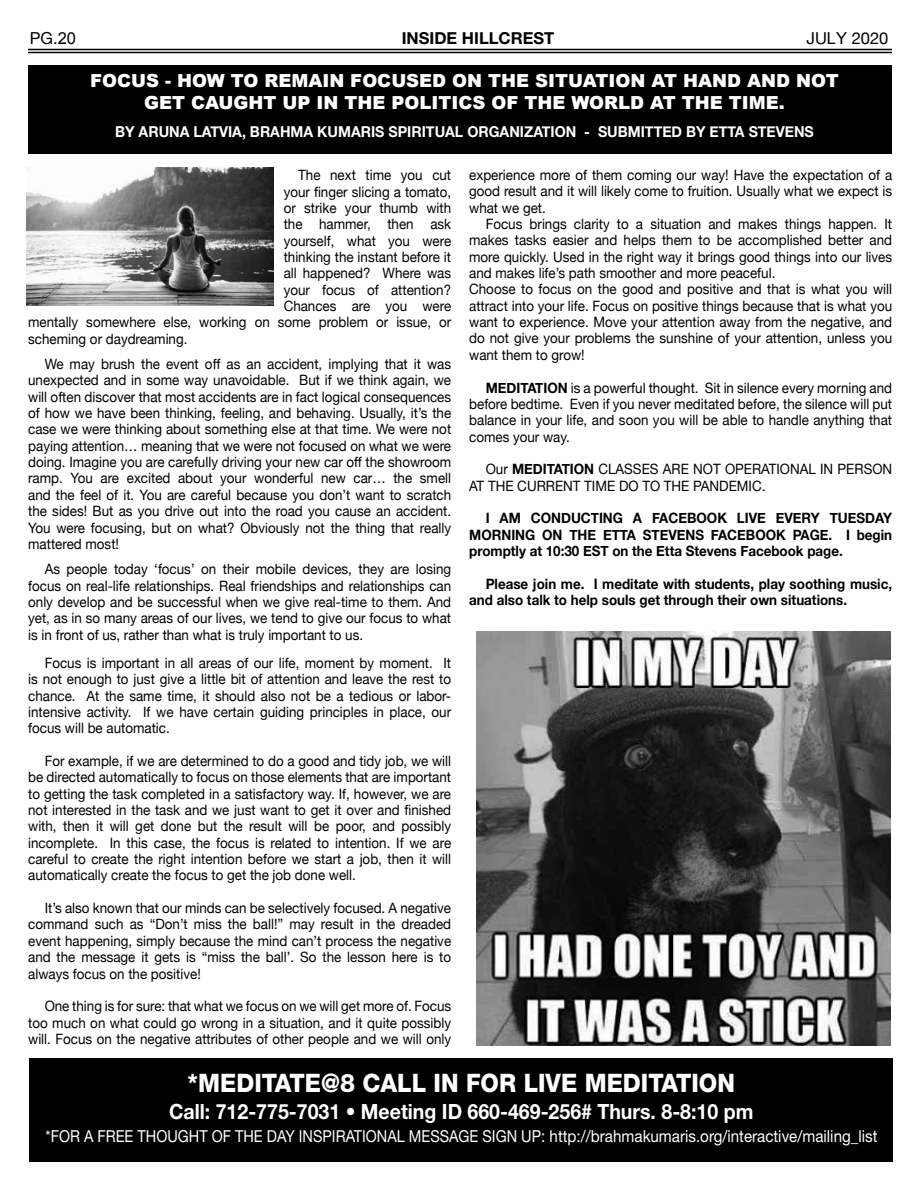
<style>
.page{position:relative;width:918px;height:1188px;background:#fff}
.page>*{position:absolute;margin:0;border:0;box-sizing:border-box;transform-origin:0 0}
.t1{font:800 25.5px "Helvetica Neue LT Std";color:#fff;scale:.93 1}
.t2{font:700 21px "Helvetica Neue LT Std";color:#fff;scale:.93 1}
.t3{font:900 18px/21.6px "Arial";color:#fff;text-align:center}
.t4{font:16.5px "Helvetica Neue LT Std";color:#fff;scale:.88 1}
.t5{font:700 16.5px "Helvetica Neue LT Std";color:#000}
.t6{font:16.5px "Helvetica Neue";color:#000}
.t7{font:16.5px "Arial";color:#000}
.t8{font:700 15px "Helvetica Neue";color:#fff;scale:.95 1}
.t9{font:14.25px/16.4px "Helvetica Neue";color:#000;text-align:justify;scale:.94 1}
.t10{font:700 14.25px/16.4px "Helvetica Neue";color:#000;text-align:justify;scale:.94 1}
.s1{font-family:"Arial"}
.s2{font-weight:700}
</style>
<div class="page">
<hr style="left:28px;top:49px;width:864px;height:1px;background:#000">
<hr style="left:28px;top:52px;width:864px;height:1px;background:#000">
<div style="left:29px;top:1059px;width:864px;height:103px;background:#000"></div>
<div style="left:28px;top:65px;width:864px;height:89px;background:#000"></div>
<img style="left:477px;top:632px;width:414px;height:414px">
<img style="left:27px;top:167px;width:246px;height:139px">
<p class="t6" style="left:31px;top:26px;width:48px">PG.16</p>
<p class="t7" style="left:58px;top:27px;width:20px">20</p>
<p class="t5" style="left:394px;top:27px;width:154px">INSIDE HIL CREST</p>
<p class="t5" style="left:402px;top:28px;width:154px">INSIDE HILLCREST</p>
<p class="t6" style="left:808px;top:26px;width:83px">JU<span class="s1">LY</span> 2020</p>
<p class="t3" style="left:90px;top:69px;width:750px">FOCUS - HOW TO REMAIN FOCUSED ON THE SITUATION AT HAND AND NOT<br>GET CAUGHT UP IN THE POLITICS OF THE WORLD AT THE TIME.</p>
<p class="t8" style="left:115px;top:120px;width:737px">BY ARUNA LATVIA, BRAHMA KUMARIS SPIRITUAL ORGANIZATION - SUBMITTED BY ETTA STEVENS</p>
<p class="t9" style="left:298px;top:168px;width:164px">The next time you cut</p>
<p class="t9" style="left:284px;top:184px;width:180px">your finger slicing a tomato,</p>
<p class="t9" style="left:284px;top:200px;width:180px">or strike your thumb with</p>
<p class="t9" style="left:284px;top:217px;width:180px">the hammer, then ask</p>
<p class="t9" style="left:284px;top:233px;width:180px">yourself, what you were</p>
<p class="t9" style="left:284px;top:249px;width:180px">thinking the instant before it</p>
<p class="t9" style="left:284px;top:266px;width:180px">all happened? Where was</p>
<p class="t9" style="left:284px;top:282px;width:180px">your focus of attention?</p>
<p class="t9" style="left:284px;top:298px;width:180px">Chances are you were</p>
<p class="t9" style="left:28px;top:315px;width:452px">mentally somewhere else, working on some problem or issue, or</p>
<p class="t9" style="left:28px;top:331px;width:171px">scheming or daydreaming.</p>
<p class="t9" style="left:28px;top:357px;width:452px;text-indent:17px">We may brush the event off as an accident, implying that it was unexpected and in some way unavoidable. But if we think again, we will often discover that most accidents are in fact logical consequences of how we have been thinking, feeling, and behaving. Usually, it’s the case we were thinking about something else at that time. We were not paying attention… meaning that we were not focused on what we were doing. Imagine you are carefully driving your new car off the showroom ramp. You are excited about your wonderful new car… the smell and the feel of it. You are careful because you don’t want to scratch the sides! But as you drive out into the road you cause an accident.<br>You were focusing, but on what? Obviously not the thing that really mattered most!</p>
<p class="t9" style="left:28px;top:562px;width:452px;text-indent:17px">As people today ‘focus’ on their mobile devices, they are losing focus on real-life relationships. Real friendships and relationships can only develop and be successful when we give real-time to them. And yet, as in so many areas of our lives, we tend to give our focus to what is in front of us, rather than what is truly important to us.</p>
<p class="t9" style="left:28px;top:656px;width:452px;text-indent:17px">Focus is important in all areas of our life, moment by moment. It is not enough to just give a little bit of attention and leave the rest to chance. At the same time, it should also not be a tedious or labor&shy;intensive activity. If we have certain guiding principles in place, our focus will be automatic.</p>
<p class="t9" style="left:28px;top:754px;width:452px;text-indent:17px">For example, if we are determined to do a good and tidy job, we will be directed automatically to focus on those elements that are important to getting the task completed in a satisfactory way. If, however, we are not interested in the task and we just want to get it over and finished with, then it will get done but the result will be poor, and possibly incomplete. In this case, the focus is related to intention. If we are careful to create the right intention before we start a job, then it will automatically create the focus to get the job done well.</p>
<p class="t9" style="left:28px;top:901px;width:452px;text-indent:17px">It’s also known that our minds can be selectively focused. A negative command such as “Don’t miss the ball!” may result in the dreaded event happening, simply because the mind can’t process the negative and the message it gets is “miss the ball’. So the lesson here is to always focus on the positive!</p>
<p class="t9" style="left:28px;top:999px;width:452px;text-indent:17px">One thing is for sure: that what we focus on we will get more of. Focus too much on what could go wrong in a situation, and it quite possibly will. Focus on the negative attributes of other people and we will only</p>
<p class="t9" style="left:469px;top:168px;width:452px">experience more of them coming our way! Have the expectation of a good result and it will likely come to fruition. Usually what we expect is what we get.</p>
<p class="t9" style="left:469px;top:217px;width:452px;text-align:left;text-indent:17px">Focus brings clarity to a situation and makes things happen. It makes tasks easier and helps them to be accomplished better and more quickly. Used in the right way it brings good things into our lives and makes life’s path smoother and more peaceful.<br>Choose to focus on the good and positive and that is what you will attract into your life. Focus on positive things because that is what you want to experience. Move your attention away from the negative, and do not give your problems the sunshine of your attention, unless you want them to grow!</p>
<p class="t9" style="left:469px;top:380px;width:452px;text-indent:17px"><span class="s2">MEDITATION</span> is a powerful thought. Sit in silence every morning and before bedtime. Even if you never meditated before, the silence will put balance in your life, and soon you will be able to handle anything that comes your way.</p>
<p class="t9" style="left:469px;top:462px;width:452px;text-indent:17px">Our <span class="s2">MEDITATION</span> CLASSES ARE NOT OPERATIONAL IN PERSON<br>AT THE CURRENT TIME DO TO THE PANDEMIC.</p>
<p class="t10" style="left:469px;top:510px;width:452px;text-indent:17px">I AM CONDUCTING A FACEBOOK LIVE EVERY TUESDAY MORNING ON THE ETTA STEVENS FACEBOOK PAGE. I begin promptly at 10:30 EST on the Etta Stevens Facebook page.</p>
<p class="t10" style="left:469px;top:576px;width:452px;text-indent:17px">Please join me. I meditate with students, play soothing music, and also talk to help souls get through their own situations.</p>
<h1 class="t1" style="left:188px;top:1068px;width:590px">*MEDITATE@8 CALL IN FOR LIVE MEDITATION</h1>
<h2 class="t2" style="left:169px;top:1098px;width:630px">Call: 712-775-7031 • Meeting ID 660-469-256# Thurs. 8-8:10 pm</h2>
<p class="t4" style="left:46px;top:1126px;width:947px">*FOR A FREE THOUGHT OF THE DAY INSPIRATIONAL MESSAGE SIGN UP: http://brahmakumaris.org/interactive/mailing_list</p>
</div>
